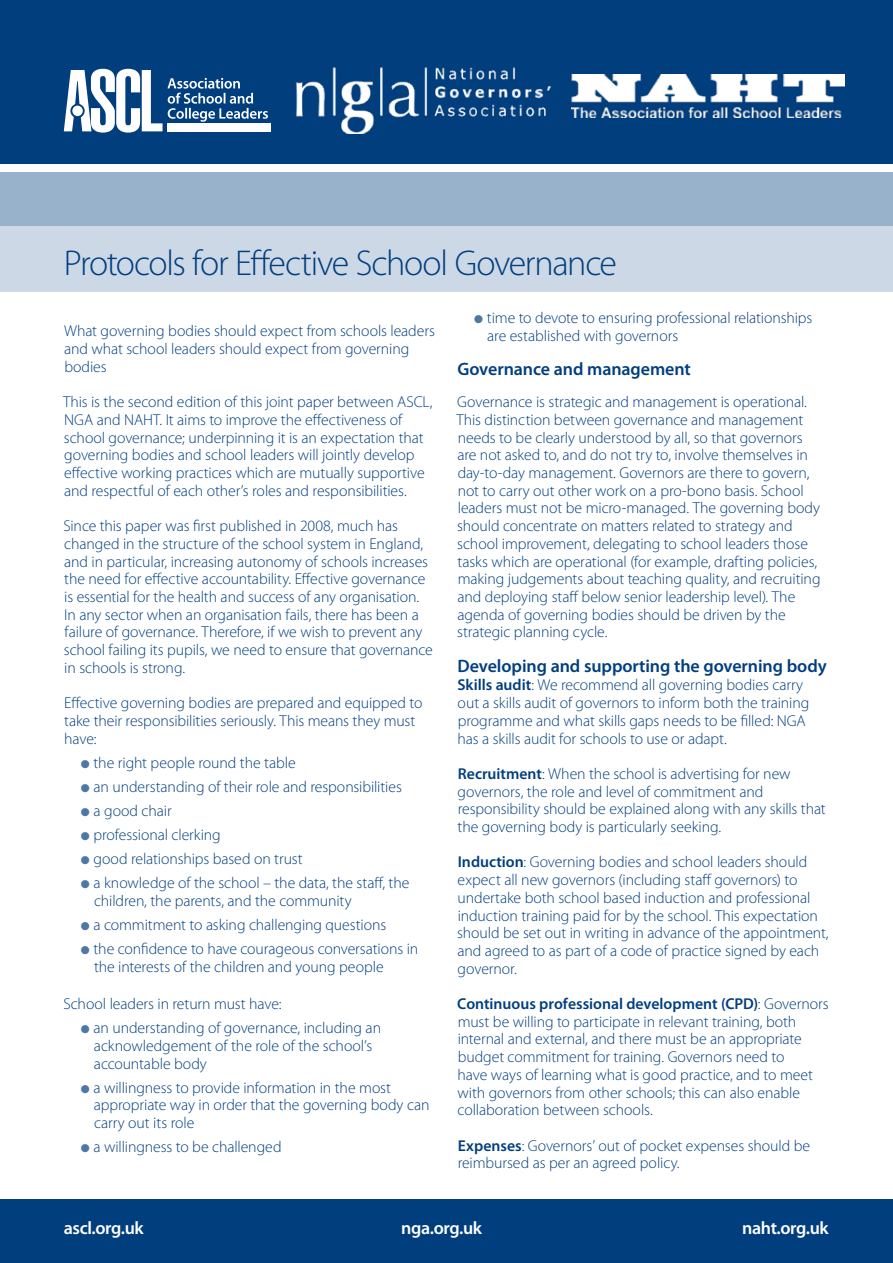
<style>
.page{position:relative;width:893px;height:1263px;background:#fff}
.page>*{position:absolute;margin:0;border:0;box-sizing:border-box;transform-origin:0 0}
.t1{font:300 36px "Myriad Pro";letter-spacing:-.04em;color:#003e7e}
.t2{font:600 18px "Myriad Pro";letter-spacing:-.005em;color:#003e7e}
.t3{font:600 18px "Myriad Pro";letter-spacing:-.02em;color:#fff}
.t4{font:300 15.75px/17.7px "Myriad Pro";letter-spacing:-.005em;color:#003e7e}
.s1{color:#4d78a5}
.s2{font-weight:600}
</style>
<div class="page">
<div style="left:0;top:1199px;width:893px;height:64px;background:#003e7e"></div>
<div style="left:0;top:172px;width:893px;height:55px;background:#99b2cb"></div>
<div style="left:0;top:227px;width:893px;height:66px;background:#ccd8e5"></div>
<div style="left:0;top:292px;width:893px;height:6px;background:#fff"></div>
<div style="left:0;top:0;width:893px;height:164px;background:#003e7e"></div>
<div style="left:167px;top:123px;width:104px;height:8px;background:#fff"></div>
<svg style="left:64px;top:69px;width:204px;height:64px"></svg>
<img style="left:295px;top:67px;width:256px;height:67px">
<img style="left:571px;top:75px;width:273px;height:42px">
<h1 class="t1" style="left:64px;top:241px;width:555px">Protocols for Effective School Governance</h1>
<p class="t4" style="left:64px;top:322px;width:372px">What governing bodies should expect from schools leaders and what school leaders should expect from governing bodies</p>
<p class="t4" style="left:63px;top:393px;width:371px">This is the second edition of this joint paper between ASCL, NGA and NAHT. It aims to improve the effectiveness of school governance; underpinning it is an expectation that governing bodies and school leaders will jointly develop effective working practices which are mutually supportive and respectful of each other’s roles and responsibilities.</p>
<p class="t4" style="left:63px;top:517px;width:371px">Since this paper was first published in 2008, much has changed in the structure of the school system in England, and in particular, increasing autonomy of schools increases the need for effective accountability. Effective governance is essential for the health and success of any organisation.<br>In any sector when an organisation fails, there has been a failure of governance. Therefore, if we wish to prevent any school failing its pupils, we need to ensure that governance in schools is strong.</p>
<p class="t4" style="left:64px;top:694px;width:360px">Effective governing bodies are prepared and equipped to take their responsibilities seriously. This means they must have:</p>
<p class="t4" style="left:81px;top:753px;width:216px"><span class="s1">●</span> the right people round the table</p>
<p class="t4" style="left:81px;top:777px;width:323px"><span class="s1">●</span> an understanding of their role and responsibilities</p>
<p class="t4" style="left:81px;top:801px;width:92px"><span class="s1">●</span> a good chair</p>
<p class="t4" style="left:81px;top:825px;width:141px"><span class="s1">●</span> professional clerking</p>
<p class="t4" style="left:81px;top:850px;width:223px"><span class="s1">●</span> good relationships based on trust</p>
<p class="t4" style="left:94px;top:874px;width:317px;text-indent:-13px"><span class="s1">●</span> a knowledge of the school – the data, the staff, the children, the parents, and the community</p>
<p class="t4" style="left:81px;top:915px;width:307px"><span class="s1">●</span> a commitment to asking challenging questions</p>
<p class="t4" style="left:94px;top:939px;width:326px;text-indent:-13px"><span class="s1">●</span> the confidence to have courageous conversations in the interests of the children and young people</p>
<p class="t4" style="left:63px;top:995px;width:220px">School leaders in return must have:</p>
<p class="t4" style="left:94px;top:1019px;width:289px;text-indent:-13px"><span class="s1">●</span> an understanding of governance, including an acknowledgement of the role of the school’s accountable body</p>
<p class="t4" style="left:94px;top:1078px;width:337px;text-indent:-13px"><span class="s1">●</span> a willingness to provide information in the most appropriate way in order that the governing body can carry out its role</p>
<p class="t4" style="left:81px;top:1138px;width:202px"><span class="s1">●</span> a willingness to be challenged</p>
<p class="t4" style="left:487px;top:309px;width:327px;text-indent:-13px"><span class="s1">●</span> time to devote to ensuring professional relationships are established with governors</p>
<p class="t2" style="left:457px;top:358px;width:235px">Governance and management</p>
<p class="t4" style="left:456px;top:393px;width:366px">Governance is strategic and management is operational.<br>This distinction between governance and management needs to be clearly understood by all, so that governors are not asked to, and do not try to, involve themselves in day-to-day management. Governors are there to govern, not to carry out other work on a pro-bono basis. School leaders must not be micro-managed. The governing body should concentrate on matters related to strategy and school improvement, delegating to school leaders those tasks which are operational (for example, drafting policies, making judgements about teaching quality, and recruiting and deploying staff below senior leadership level). The agenda of governing bodies should be driven by the strategic planning cycle.</p>
<p class="t2" style="left:458px;top:654px;width:371px">Developing and supporting the governing body</p>
<p class="t4" style="left:457px;top:676px;width:353px"><span class="s2">Skills audit</span>: We recommend all governing bodies carry out a skills audit of governors to inform both the training programme and what skills gaps needs to be filled: NGA has a skills audit for schools to use or adapt.</p>
<p class="t4" style="left:458px;top:765px;width:370px"><span class="s2">Recruitment</span>: When the school is advertising for new governors, the role and level of commitment and responsibility should be explained along with any skills that the governing body is particularly seeking.</p>
<p class="t4" style="left:457px;top:853px;width:373px"><span class="s2">Induction</span>: Governing bodies and school leaders should expect all new governors (including staff governors) to undertake both school based induction and professional induction training paid for by the school. This expectation should be set out in writing in advance of the appointment, and agreed to as part of a code of practice signed by each governor.</p>
<p class="t4" style="left:457px;top:995px;width:373px"><span class="s2">Continuous professional development (CPD)</span>: Governors must be willing to participate in relevant training, both internal and external, and there must be an appropriate budget commitment for training. Governors need to<br>have ways of learning what is good practice, and to meet with governors from other schools; this can also enable collaboration between schools.</p>
<p class="t4" style="left:458px;top:1136px;width:354px"><span class="s2">Expenses</span>: Governors’ out of pocket expenses should be reimbursed as per an agreed policy.</p>
<p class="t3" style="left:64px;top:1216px;width:81px">ascl.org.uk</p>
<p class="t3" style="left:401px;top:1216px;width:82px">nga.org.uk</p>
<p class="t3" style="left:742px;top:1216px;width:88px">naht.org.uk</p>
</div>
